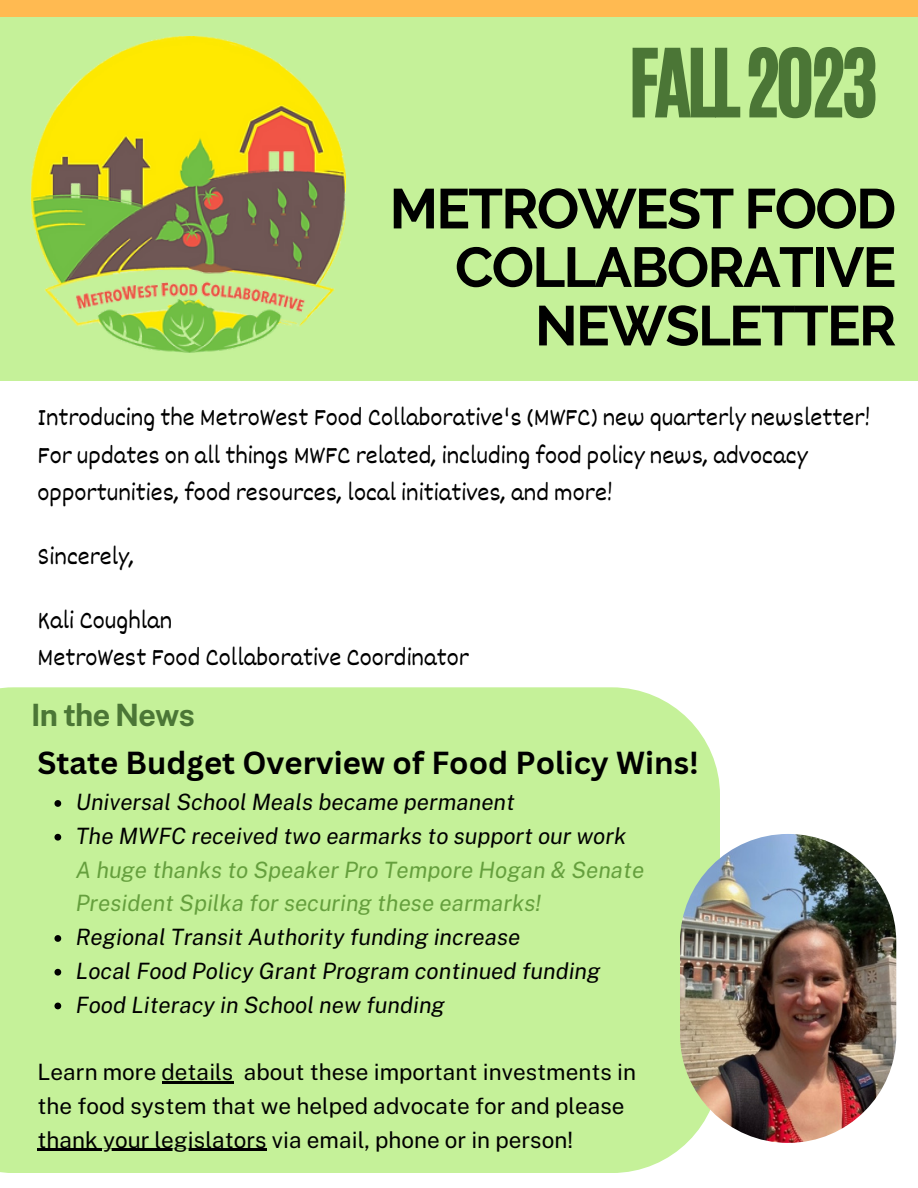
<style>
.page{position:relative;width:918px;height:1188px;background:#fff}
.page>*{position:absolute;margin:0;border:0;box-sizing:border-box;transform-origin:0 0}
.t1{font:78.9px "CA Generated";letter-spacing:-.065em;color:#4b7636}
.t2{font:700 56.1px/58.5px "Raleway";letter-spacing:-.03em;color:#000;text-align:right}
.t3{font:700 31.05px "Canva Sans";color:#000}
.t4{font:700 30.75px "Public Sans";letter-spacing:-.025em;color:#4b7636}
.t5{font:25.5px/37.2px "Dekko";color:#000}
.t6{font:italic 22.5px "Public Sans";color:#000}
.t7{font:22.5px "Public Sans";color:#000}
.t8{font:italic 22.5px/33.8px "Public Sans";color:#659f3d}
.s1{color:#000}
</style>
<div class="page">
<div style="left:0;top:17px;width:918px;height:364px;background:#c5f199"></div>
<div style="left:0;top:0;width:918px;height:17px;background:#ffba51"></div>
<div style="left:0;top:687px;width:720px;height:486px;background:#c5f199"></div>
<img style="left:31px;top:37px;width:314px;height:316px">
<svg style="left:54px;top:800px;width:7px;height:7px"></svg>
<svg style="left:54px;top:834px;width:7px;height:7px"></svg>
<svg style="left:54px;top:935px;width:7px;height:7px"></svg>
<svg style="left:54px;top:969px;width:7px;height:7px"></svg>
<svg style="left:54px;top:1003px;width:7px;height:6px"></svg>
<hr style="left:162px;top:1081px;width:71px;height:3px;background:#000">
<hr style="left:38px;top:1149px;width:229px;height:2px;background:#000">
<img style="left:680px;top:834px;width:216px;height:309px;border-radius:108px">
<p class="t1" style="left:628px;top:26px;width:251px">FALL2023</p>
<p class="t2" style="left:390px;top:179px;width:508px">METROWEST FOOD<br>COLLABORATIVE</p>
<p class="t2" style="left:535px;top:296px;width:363px">NEWSLETTER</p>
<p class="t5" style="left:38px;top:398px;width:834px">Introducing the MetroWest Food Collaborative's (MWFC) new quarterly newsletter!</p>
<p class="t5" style="left:38px;top:435px;width:772px">For updates on all things MWFC related, including food policy news, advocacy opportunities, food resources, local initiatives, and more!</p>
<p class="t5" style="left:38px;top:536px;width:98px">Sincerely,</p>
<p class="t5" style="left:38px;top:601px;width:136px">Kali Coughlan</p>
<p class="t5" style="left:38px;top:638px;width:433px">MetroWest Food Collaborative Coordinator</p>
<p class="t4" style="left:31px;top:696px;width:165px">In the News</p>
<p class="t3" style="left:38px;top:740px;width:663px">State Budget Overview of Food Policy Wins!</p>
<p class="t6" style="left:76px;top:789px;width:441px">Universal School Meals became permanent</p>
<p class="t8" style="left:76px;top:819px;width:570px"><span class="s1">The MWFC received two earmarks to support our work<br></span>A huge thanks to Speaker Pro Tempore Hogan &amp; Senate<br>President Spilka for securing these earmarks!</p>
<p class="t6" style="left:76px;top:924px;width:446px">Regional Transit Authority funding increase</p>
<p class="t6" style="left:76px;top:958px;width:526px">Local Food Policy Grant Program continued funding</p>
<p class="t6" style="left:76px;top:991px;width:371px">Food Literacy in School new funding</p>
<p class="t7" style="left:38px;top:1059px;width:600px">Learn more details about these important investments in</p>
<p class="t7" style="left:38px;top:1093px;width:589px">the food system that we helped advocate for and please</p>
<p class="t7" style="left:38px;top:1126px;width:537px">thank your legislators via email, phone or in person!</p>
</div>
